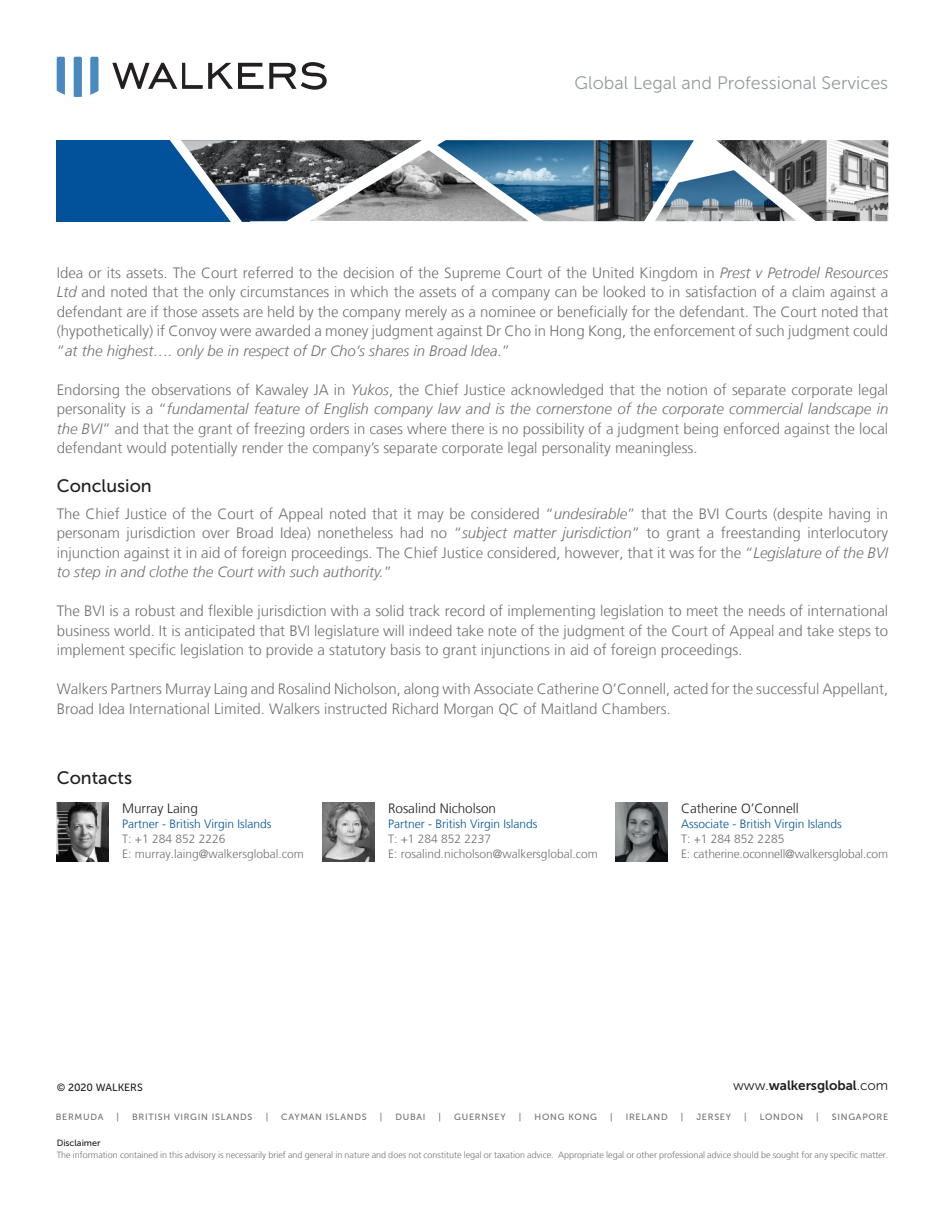
<style>
.page{position:relative;width:945px;height:1215px;background:#fff}
.page>*{position:absolute;margin:0;border:0;box-sizing:border-box;transform-origin:0 0}
.t1{font:18px "Museo Sans 300";color:#959ca1}
.t2{font:18px "Museo Sans 500";color:#231f20}
.t3{font:300 15px/19.5px "Frutiger LT";color:#717074;text-align:justify}
.t4{font:300 13.5px "Frutiger LT";color:#231f20}
.t5{font:13.5px "Museo Sans 700";color:#231f20}
.t6{font:300 12px "Frutiger LT";color:#717074}
.t7{font:300 12px "Frutiger LT";color:#01529a}
.t8{font:10.5px "Museo Sans 500";color:#231f20}
.t9{font:300 9px "Frutiger LT";color:#717074}
.t10{font:9px "Museo Sans 500";letter-spacing:.08em;color:#717074}
.t11{font:9px "Museo Sans 500";color:#231f20}
.s1{font-style:italic}
.s2{font-family:"Museo Sans 300"}
</style>
<div class="page">
<svg style="left:112px;top:62px;width:215px;height:28px"></svg>
<svg style="left:57px;top:57px;width:8px;height:38px"></svg>
<svg style="left:74px;top:57px;width:8px;height:40px"></svg>
<svg style="left:90px;top:57px;width:9px;height:38px"></svg>
<div style="left:57px;top:140px;width:193px;height:81px;background:#01529a"></div>
<img style="left:251px;top:140px;width:20px;height:81px">
<img style="left:559px;top:140px;width:74px;height:81px">
<img style="left:833px;top:140px;width:55px;height:81px">
<svg style="left:159px;top:140px;width:92px;height:82px"></svg>
<svg style="left:271px;top:140px;width:288px;height:82px;background:#798995"></svg>
<svg style="left:633px;top:140px;width:200px;height:82px"></svg>
<img style="left:57px;top:803px;width:52px;height:59px">
<img style="left:323px;top:803px;width:52px;height:59px">
<img style="left:616px;top:803px;width:52px;height:59px">
<p class="t1" style="left:575px;top:73px;width:315px">Global Legal and Professional Services</p>
<p class="t3" style="left:57px;top:263px;width:833px">Idea or its assets. The Court referred to the decision of the Supreme Court of the United Kingdom in <span class="s1">Prest v Petrodel Resources Ltd</span> and noted that the only circumstances in which the assets of a company can be looked to in satisfaction of a claim against a defendant are if those assets are held by the company merely as a nominee or beneficially for the defendant. The Court noted that (hypothetically) if Convoy were awarded a money judgment against Dr Cho in Hong Kong, the enforcement of such judgment could “<span class="s1">at the highest…. only be in respect of Dr Cho’s shares in Broad Idea</span>.”</p>
<p class="t3" style="left:57px;top:380px;width:833px">Endorsing the observations of Kawaley JA in <span class="s1">Yukos</span>, the Chief Justice acknowledged that the notion of separate corporate legal personality is a “<span class="s1">fundamental feature of English company law and is the cornerstone of the corporate commercial landscape in the BVI</span>” and that the grant of freezing orders in cases where there is no possibility of a judgment being enforced against the local defendant would potentially render the company’s separate corporate legal personality meaningless.</p>
<p class="t2" style="left:57px;top:476px;width:97px">Conclusion</p>
<p class="t3" style="left:57px;top:504px;width:833px">The Chief Justice of the Court of Appeal noted that it may be considered “<span class="s1">undesirable</span>” that the BVI Courts (despite having in personam jurisdiction over Broad Idea) nonetheless had no “<span class="s1">subject matter jurisdiction</span>” to grant a freestanding interlocutory injunction against it in aid of foreign proceedings. The Chief Justice considered, however, that it was for the “<span class="s1">Legislature of the BVI to step in and clothe the Court with such authority.</span>”</p>
<p class="t3" style="left:57px;top:601px;width:833px">The BVI is a robust and flexible jurisdiction with a solid track record of implementing legislation to meet the needs of international business world. It is anticipated that BVI legislature will indeed take note of the judgment of the Court of Appeal and take steps to implement specific legislation to provide a statutory basis to grant injunctions in aid of foreign proceedings.</p>
<p class="t3" style="left:57px;top:679px;width:833px">Walkers Partners Murray Laing and Rosalind Nicholson, along with Associate Catherine O’Connell, acted for the successful Appellant,<br>Broad Idea International Limited. Walkers instructed Richard Morgan QC of Maitland Chambers.</p>
<p class="t2" style="left:57px;top:768px;width:77px">Contacts</p>
<p class="t4" style="left:122px;top:800px;width:77px">Murray Laing</p>
<p class="t7" style="left:122px;top:817px;width:151px">Partner - British Virgin Islands</p>
<p class="t6" style="left:122px;top:832px;width:105px">T: +1 284 852 2226</p>
<p class="t6" style="left:122px;top:847px;width:183px">E: murray.laing@walkersglobal.com</p>
<p class="t4" style="left:388px;top:800px;width:110px">Rosalind Nicholson</p>
<p class="t7" style="left:388px;top:817px;width:151px">Partner - British Virgin Islands</p>
<p class="t6" style="left:388px;top:832px;width:105px">T: +1 284 852 2237</p>
<p class="t6" style="left:388px;top:847px;width:211px">E: rosalind.nicholson@walkersglobal.com</p>
<p class="t4" style="left:681px;top:800px;width:119px">Catherine O’Connell</p>
<p class="t7" style="left:681px;top:817px;width:162px">Associate - British Virgin Islands</p>
<p class="t6" style="left:681px;top:832px;width:105px">T: +1 284 852 2285</p>
<p class="t6" style="left:681px;top:847px;width:209px">E: catherine.oconnell@walkersglobal.com</p>
<p class="t8" style="left:57px;top:1081px;width:88px">© 2020 WALKERS</p>
<p class="t5" style="left:733px;top:1078px;width:157px"><span class="s2">www.</span>walkersglobal<span class="s2">.com</span></p>
<p class="t10" style="left:56px;top:1112px;width:49px">BERMUDA</p>
<p class="t10" style="left:117px;top:1112px;width:4px">|</p>
<p class="t10" style="left:132px;top:1112px;width:122px">BRITISH VIRGIN ISLANDS</p>
<p class="t10" style="left:266px;top:1112px;width:4px">|</p>
<p class="t10" style="left:281px;top:1112px;width:87px">CAYMAN ISLANDS</p>
<p class="t10" style="left:380px;top:1112px;width:4px">|</p>
<p class="t10" style="left:395px;top:1112px;width:32px">DUBAI</p>
<p class="t10" style="left:439px;top:1112px;width:4px">|</p>
<p class="t10" style="left:454px;top:1112px;width:53px">GUERNSEY</p>
<p class="t10" style="left:519px;top:1112px;width:4px">|</p>
<p class="t10" style="left:535px;top:1112px;width:64px">HONG KONG</p>
<p class="t10" style="left:610px;top:1112px;width:4px">|</p>
<p class="t10" style="left:626px;top:1112px;width:43px">IRELAND</p>
<p class="t10" style="left:681px;top:1112px;width:4px">|</p>
<p class="t10" style="left:696px;top:1112px;width:36px">JERSEY</p>
<p class="t10" style="left:744px;top:1112px;width:4px">|</p>
<p class="t10" style="left:760px;top:1112px;width:45px">LONDON</p>
<p class="t10" style="left:816px;top:1112px;width:4px">|</p>
<p class="t10" style="left:832px;top:1112px;width:58px">SINGAPORE</p>
<p class="t11" style="left:57px;top:1138px;width:45px">Disclaimer</p>
<p class="t9" style="left:57px;top:1150px;width:833px">The information contained in this advisory is necessarily brief and general in nature and does not constitute legal or taxation advice. Appropriate legal or other professional advice should be sought for any specific matter.</p>
</div>
